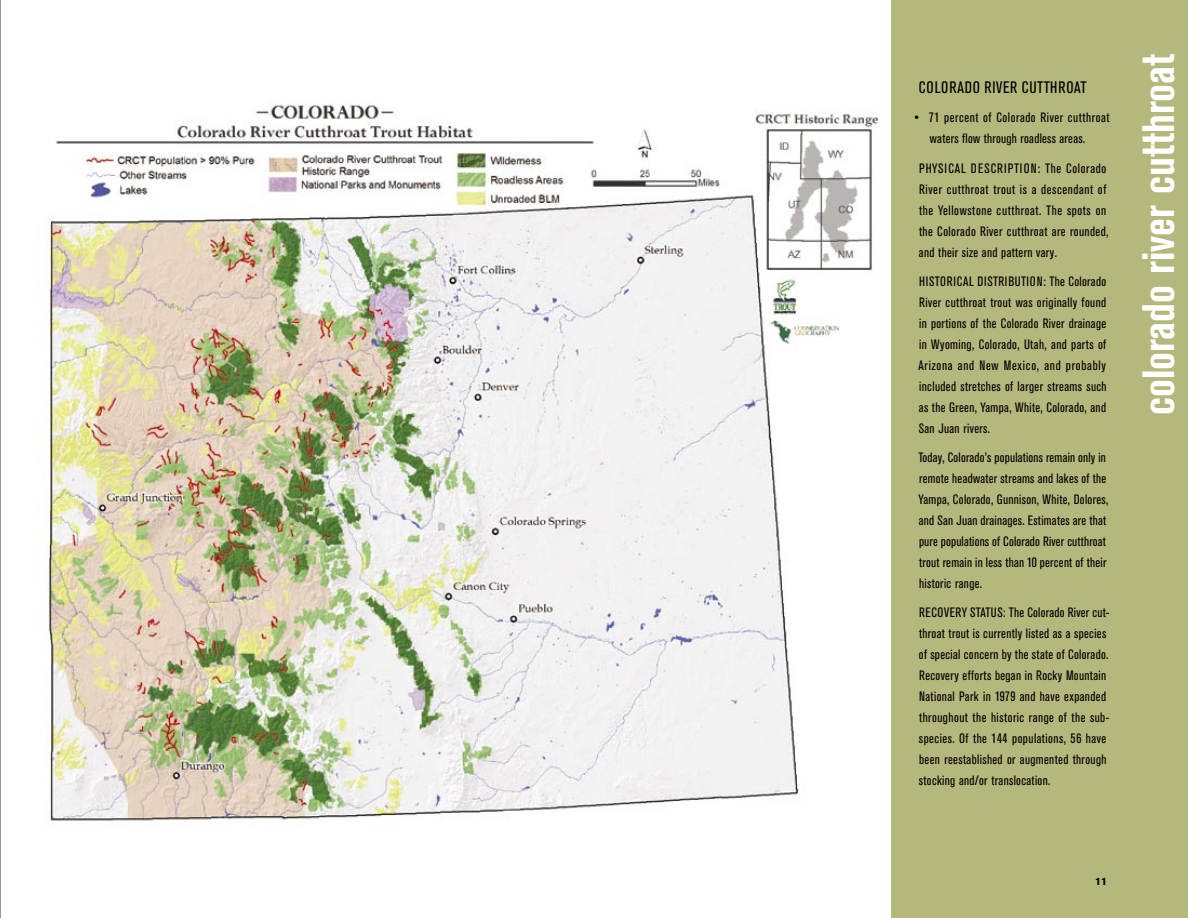
<style>
.page{position:relative;width:1188px;height:918px;background:#fff}
.page>*{position:absolute;margin:0;border:0;box-sizing:border-box;transform-origin:0 0}
.t1{font:700 condensed 45px "Akzidenz Grotesk BE";color:#fff}
.t2{font:condensed 16.5px "Akzidenz Grotesk BE";letter-spacing:.04em;color:#000}
.t3{font:condensed 13.5px/21px "Akzidenz Grotesk BE";letter-spacing:.025em;color:#000}
.t4{font:condensed 13.5px/21px "Akzidenz Grotesk BE";letter-spacing:.045em;color:#000}
.t5{font:700 10.5px "Akzidenz Grotesk BE";color:#000}
</style>
<div class="page">
<hr style="left:0;top:0;width:1px;height:918px;background:#7c7c7c">
<div style="left:891px;top:0;width:297px;height:918px;background:#b5b87d"></div>
<img style="left:39px;top:102px;width:841px;height:720px">
<p class="t2" style="left:919px;top:79px;width:169px">COLORADO RIVER CUTTHROAT</p>
<p class="t3" style="left:930px;top:108px;width:181px;text-indent:-16px">• 71 percent of Colorado River cutthroat waters flow through roadless areas.</p>
<p class="t4" style="left:919px;top:158px;width:191px">PHYSICAL DESCRIPTION: The Colorado River cutthroat trout is a descendant of the Yellowstone cutthroat. The spots on the Colorado River cutthroat are rounded, and their size and pattern vary.</p>
<p class="t3" style="left:919px;top:271px;width:189px;text-align:justify">HISTORICAL DISTRIBUTION: The Colorado River cutthroat trout was originally found in portions of the Colorado River drainage in Wyoming, Colorado, Utah, and parts of Arizona and New Mexico, and probably included stretches of larger streams such as the Green, Yampa, White, Colorado, and San Juan rivers.</p>
<p class="t3" style="left:918px;top:447px;width:191px">Today, Colorado’s populations remain only in remote headwater streams and lakes of the Yampa, Colorado, Gunnison, White, Dolores, and San Juan drainages. Estimates are that pure populations of Colorado River cutthroat trout remain in less than 10 percent of their historic range.</p>
<p class="t3" style="left:919px;top:602px;width:192px">RECOVERY STATUS: The Colorado River cut&shy;throat trout is currently listed as a species of special concern by the state of Colorado.<br>Recovery efforts began in Rocky Mountain National Park in 1979 and have expanded throughout the historic range of the sub&shy;species. Of the 144 populations, 56 have been reestablished or augmented through stocking and/or translocation.</p>
<h1 class="t1" style="left:1133px;top:415px;width:362px;rotate:-90deg">colorado river cutthroat</h1>
<p class="t5" style="left:1095px;top:876px;width:13px">11</p>
</div>
